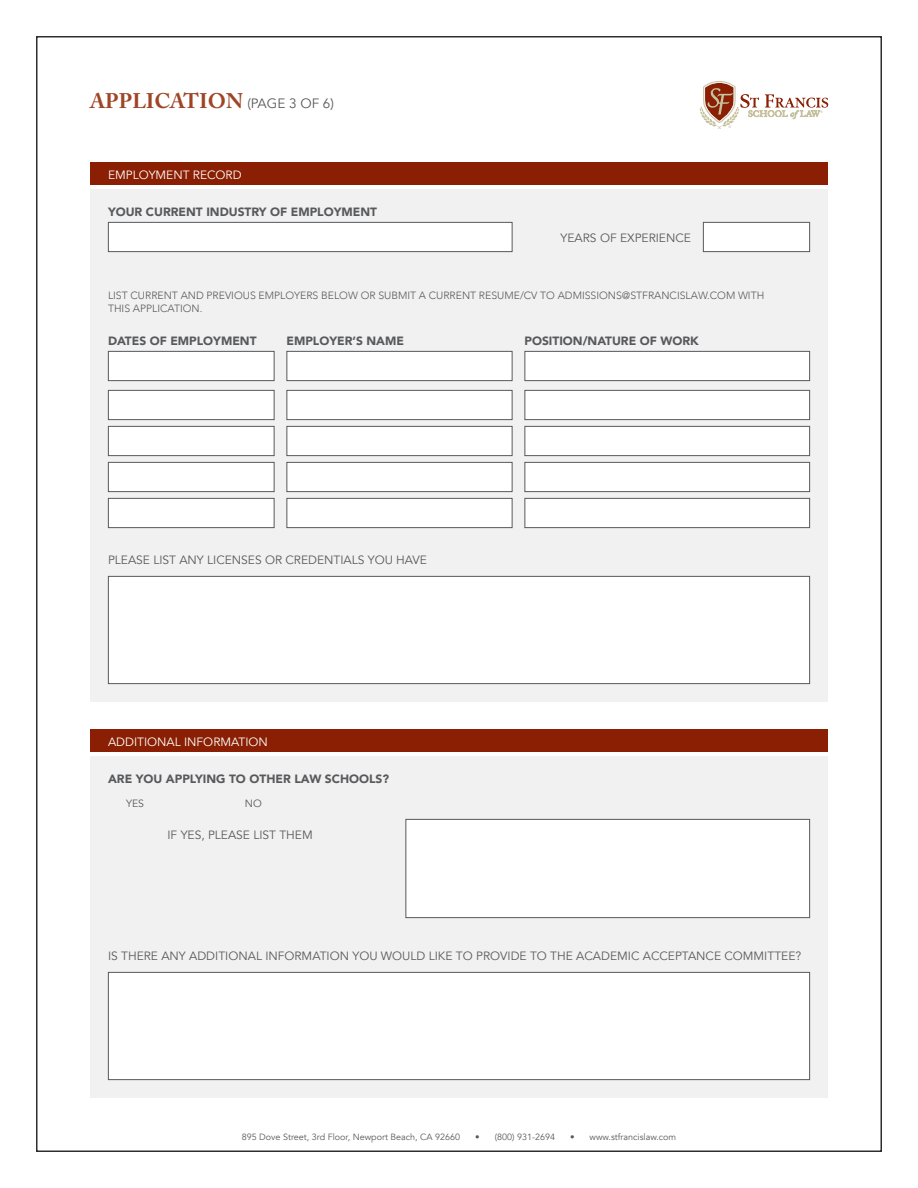
<style>
.page{position:relative;width:918px;height:1188px;background:#fff}
.page>*{position:absolute;margin:0;border:0;box-sizing:border-box;transform-origin:0 0}
.t1{font:700 21px "Adobe Caslon Pro";color:#9f4526}
.t2{font:12px "Avenir";color:#58595b}
.t3{font:900 12px "Avenir";color:#58595b}
.t4{font:12px "Avenir";color:#fff}
.t5{font:300 10.5px/13.5px "Avenir";color:#58595b}
.t6{font:10.5px "Avenir";color:#58595b}
.t7{font:9px "Avenir";color:#58595b}
.s1{font-family:"Avenir";font-weight:400;font-size:13.5px;color:#58595b}
</style>
<div class="page">
<div style="left:90px;top:162px;width:738px;height:22px;background:#8a1f03"></div>
<div style="left:90px;top:729px;width:738px;height:23px;background:#8a1f03"></div>
<div style="left:90px;top:189px;width:738px;height:513px;background:#f1f1f2"></div>
<div style="left:90px;top:756px;width:738px;height:342px;background:#f1f1f2"></div>
<div style="left:108px;top:222px;width:405px;height:30px;background:#fff;border:1px solid #58595b"></div>
<div style="left:108px;top:351px;width:166px;height:30px;background:#fff;border:1px solid #58595b"></div>
<div style="left:108px;top:576px;width:702px;height:108px;background:#fff;border:1px solid #58595b"></div>
<div style="left:108px;top:972px;width:702px;height:108px;background:#fff;border:1px solid #58595b"></div>
<div style="left:108px;top:390px;width:166px;height:30px;background:#fff;border:1px solid #58595b"></div>
<div style="left:108px;top:426px;width:166px;height:30px;background:#fff;border:1px solid #58595b"></div>
<div style="left:108px;top:462px;width:166px;height:30px;background:#fff;border:1px solid #58595b"></div>
<div style="left:108px;top:498px;width:166px;height:30px;background:#fff;border:1px solid #58595b"></div>
<div style="left:405px;top:819px;width:405px;height:99px;background:#fff;border:1px solid #58595b"></div>
<div style="left:286px;top:351px;width:227px;height:30px;background:#fff;border:1px solid #58595b"></div>
<div style="left:286px;top:390px;width:227px;height:30px;background:#fff;border:1px solid #58595b"></div>
<div style="left:286px;top:426px;width:227px;height:30px;background:#fff;border:1px solid #58595b"></div>
<div style="left:286px;top:462px;width:227px;height:30px;background:#fff;border:1px solid #58595b"></div>
<div style="left:286px;top:498px;width:227px;height:30px;background:#fff;border:1px solid #58595b"></div>
<div style="left:525px;top:351px;width:285px;height:30px;background:#fff;border:1px solid #58595b"></div>
<div style="left:525px;top:390px;width:285px;height:30px;background:#fff;border:1px solid #58595b"></div>
<div style="left:525px;top:426px;width:285px;height:30px;background:#fff;border:1px solid #58595b"></div>
<div style="left:525px;top:462px;width:285px;height:30px;background:#fff;border:1px solid #58595b"></div>
<div style="left:525px;top:498px;width:285px;height:30px;background:#fff;border:1px solid #58595b"></div>
<svg style="left:700px;top:81px;width:128px;height:48px"></svg>
<div style="left:703px;top:222px;width:107px;height:30px;background:#fff;border:1px solid #58595b"></div>
<h1 class="t1" style="left:90px;top:89px;width:245px">APPLICATION <span class="s1">(PAGE 3 OF 6)</span></h1>
<p class="t4" style="left:108px;top:167px;width:135px">EMPLOYMENT RECORD</p>
<p class="t3" style="left:108px;top:202px;width:271px">YOUR CURRENT INDUSTRY OF EMPLOYMENT</p>
<p class="t2" style="left:561px;top:230px;width:132px">YEARS OF EXPERIENCE</p>
<p class="t5" style="left:108px;top:288px;width:658px">LIST CURRENT AND PREVIOUS EMPLOYERS BELOW OR SUBMIT A CURRENT RESUME/CV TO ADMISSIONS@STFRANCISLAW.COM WITH<br>THIS APPLICATION.</p>
<p class="t3" style="left:108px;top:331px;width:150px">DATES OF EMPLOYMENT</p>
<p class="t3" style="left:286px;top:331px;width:119px">EMPLOYER’S NAME</p>
<p class="t3" style="left:524px;top:331px;width:176px">POSITION/NATURE OF WORK</p>
<p class="t2" style="left:108px;top:553px;width:321px">PLEASE LIST ANY LICENSES OR CREDENTIALS YOU HAVE</p>
<p class="t4" style="left:108px;top:734px;width:161px">ADDITIONAL INFORMATION</p>
<p class="t3" style="left:108px;top:768px;width:283px">ARE YOU APPLYING TO OTHER LAW SCHOOLS?</p>
<p class="t6" style="left:126px;top:797px;width:20px">YES</p>
<p class="t6" style="left:245px;top:797px;width:18px">NO</p>
<p class="t2" style="left:167px;top:827px;width:147px">IF YES, PLEASE LIST THEM</p>
<p class="t2" style="left:108px;top:949px;width:695px">IS THERE ANY ADDITIONAL INFORMATION YOU WOULD LIKE TO PROVIDE TO THE ACADEMIC ACCEPTANCE COMMITTEE?</p>
<p class="t7" style="left:242px;top:1132px;width:220px">895 Dove Street, 3rd Floor, Newport Beach, CA 92660</p>
<p class="t7" style="left:475px;top:1132px;width:81px">• (800) 931-2694</p>
<p class="t7" style="left:570px;top:1132px;width:108px">• www.stfrancislaw.com</p>
</div>
